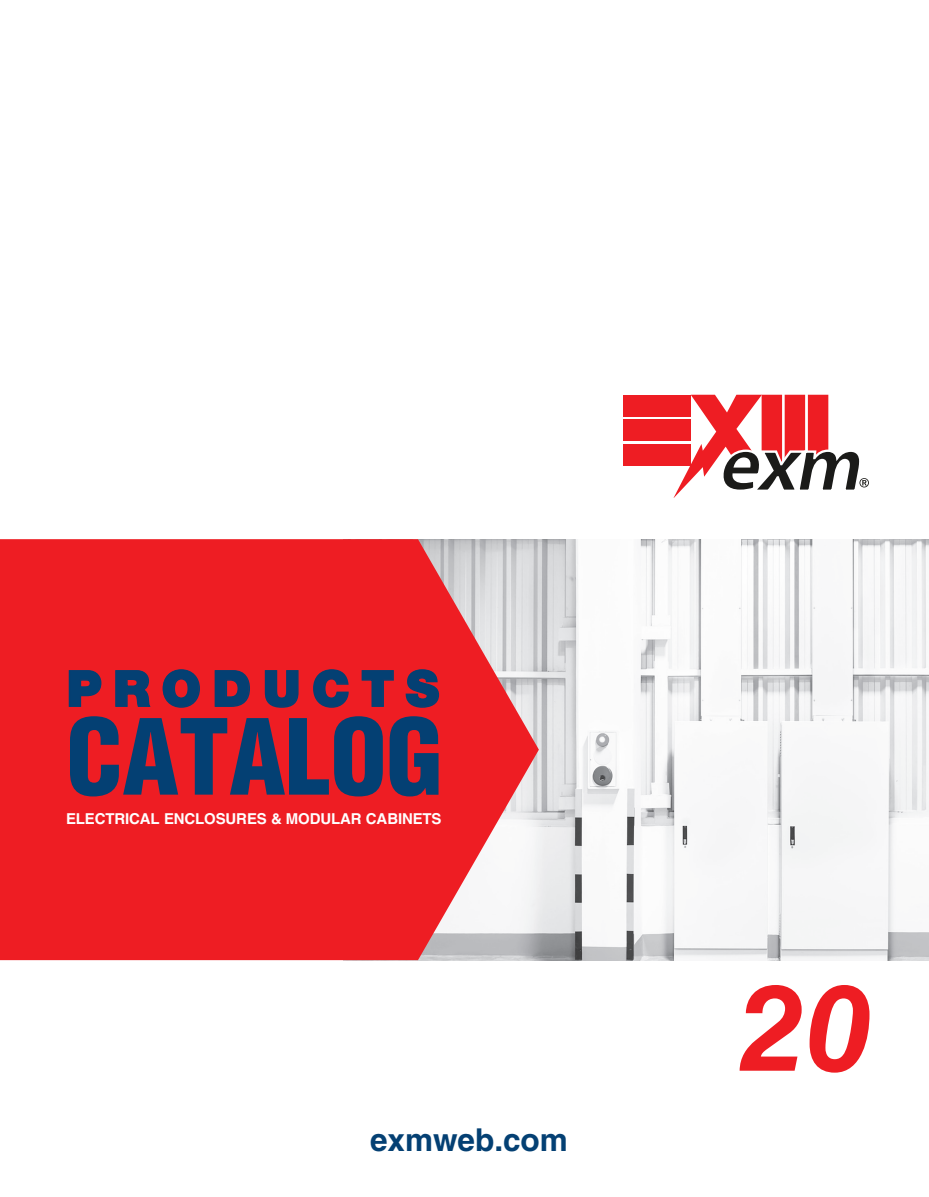
<style>
.page{position:relative;width:929px;height:1197px;background:#fff}
.page>*{position:absolute;margin:0;border:0;box-sizing:border-box;transform-origin:0 0}
.t1{font:italic 700 120px "Helvetica LT Std";color:#ee1d23}
.t2{font:900 condensed 102px "Helvetica LT Std";letter-spacing:-.005em;color:#044073}
.t3{font:900 49.5px "Helvetica Neue LT Std";letter-spacing:.235em;color:#044073}
.t4{font:700 31.5px "Helvetica LT Std";color:#044073}
.t5{font:700 15px "Helvetica LT Std";letter-spacing:-.01em;color:#fff}
</style>
<div class="page">
<img style="left:539px;top:539px;width:389px;height:421px">
<svg style="left:0;top:539px;width:539px;height:421px;background:#ec3339"></svg>
<div style="left:624px;top:395px;width:67px;height:21px;background:#ee1d23"></div>
<div style="left:624px;top:419px;width:67px;height:22px;background:#ee1d23"></div>
<div style="left:624px;top:444px;width:67px;height:22px;background:#ee1d23"></div>
<svg style="left:673px;top:395px;width:195px;height:103px"></svg>
<svg style="left:68px;top:669px;width:34px;height:38px"></svg>
<svg style="left:114px;top:669px;width:38px;height:38px"></svg>
<svg style="left:162px;top:668px;width:39px;height:40px;background:#c8222f"></svg>
<svg style="left:214px;top:669px;width:37px;height:38px"></svg>
<svg style="left:264px;top:669px;width:35px;height:39px"></svg>
<svg style="left:312px;top:668px;width:37px;height:40px"></svg>
<svg style="left:361px;top:669px;width:33px;height:38px"></svg>
<svg style="left:405px;top:668px;width:35px;height:40px"></svg>
<h3 class="t3" style="left:67px;top:659px;width:374px">PRODUCTS</h3>
<h2 class="t2" style="left:66px;top:692px;width:378px">CATALOG</h2>
<p class="t5" style="left:66px;top:809px;width:377px">ELECTRICAL ENCLOSURES &amp; MODULAR CABINETS</p>
<h3 class="t4" style="left:370px;top:1120px;width:199px">exmweb.com</h3>
<h1 class="t1" style="left:738px;top:955px;width:135px">20</h1>
</div>
